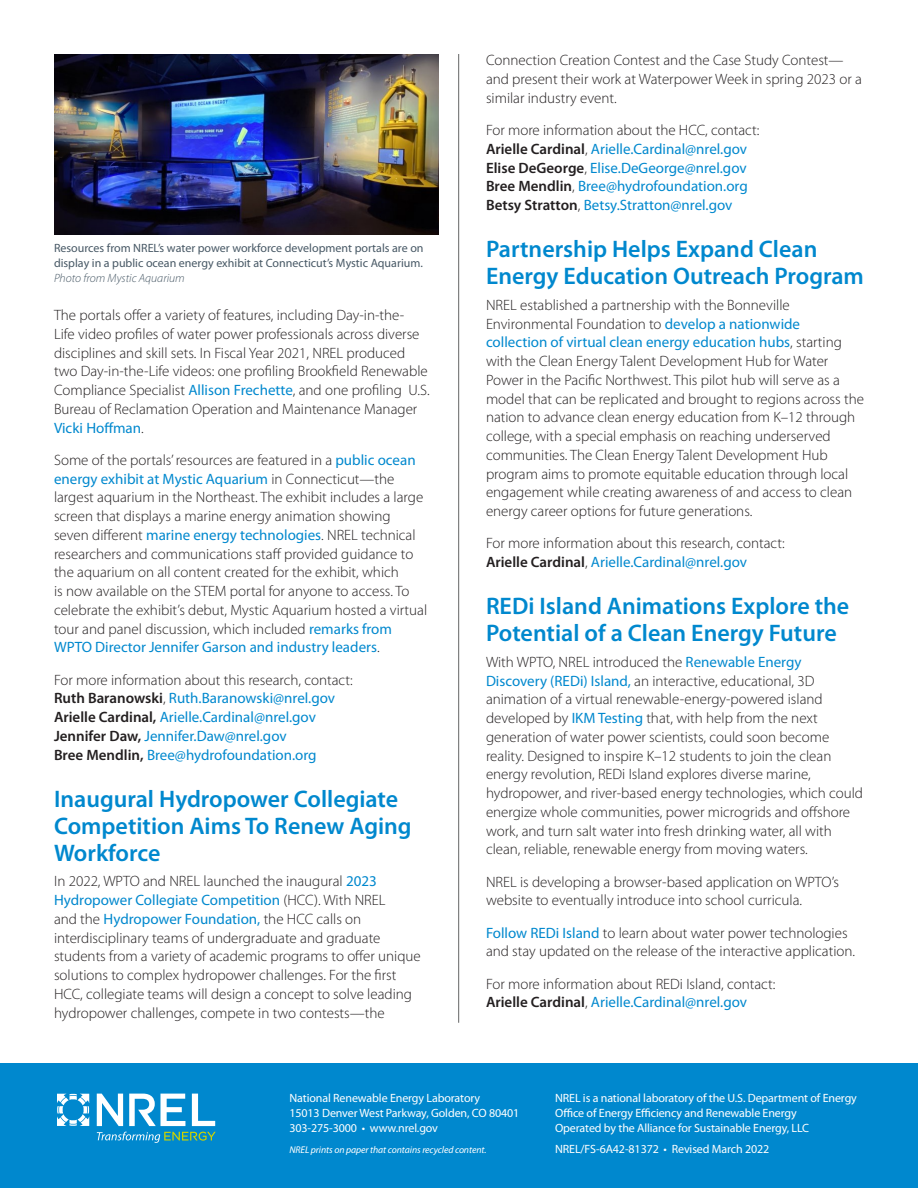
<style>
.page{position:relative;width:918px;height:1188px;background:#fff}
.page>*{position:absolute;margin:0;border:0;box-sizing:border-box;transform-origin:0 0}
.t1{font:600 24px/27px "Myriad Pro";color:#0088ce}
.Body_L1{font:300 15px/18.8px "Myriad Pro";color:#231f20}
.Body_L1-2{font:15px/18.8px "Myriad Pro";color:#0088ce}
.Boilerplate{font:12px/15px "Myriad Pro";letter-spacing:-.01em;color:#fff}
.Image_Caption{font:12px/15px "Myriad Pro";color:#475865;text-align:justify}
.Recycled_Content{font:italic 9.75px "Myriad Pro";letter-spacing:-.01em;color:#fff}
.s1{font-weight:300;font-style:italic}
.s2{font-weight:400;color:#0088ce}
.s3{font-weight:300;color:#231f20}
.s4{font-weight:600;color:#231f20}
.s5{font-weight:600}
</style>
<div class="page">
<div style="left:0;top:1063px;width:918px;height:125px;background:#0088ce"></div>
<svg style="left:57px;top:1094px;width:32px;height:32px"></svg>
<svg style="left:97px;top:1094px;width:26px;height:32px"></svg>
<svg style="left:129px;top:1094px;width:56px;height:32px"></svg>
<svg style="left:192px;top:1094px;width:23px;height:32px"></svg>
<svg style="left:97px;top:1132px;width:119px;height:11px"></svg>
<img style="left:54px;top:54px;width:385px;height:181px">
<hr style="left:458px;top:54px;width:1px;height:969px;background:#656666">
<p class="Image_Caption" style="left:54px;top:240px;width:371px">Resources from NREL’s water power workforce development portals are on display in a public ocean energy exhibit at Connecticut’s Mystic Aquarium.<br><span class="s1">Photo from Mystic Aquarium</span></p>
<p class="Body_L1" style="left:54px;top:306px;width:377px">The portals offer a variety of features, including Day-in-the-<br>Life video profiles of water power professionals across diverse disciplines and skill sets. In Fiscal Year 2021, NREL produced two Day-in-the-Life videos: one profiling Brookfield Renewable Compliance Specialist <span class="s2">Allison Frechette</span>, and one profiling U.S.<br>Bureau of Reclamation Operation and Maintenance Manager <span class="s2">Vicki Hoffman</span>.</p>
<p class="Body_L1" style="left:54px;top:450px;width:375px">Some of the portals’ resources are featured in a <span class="s2">public ocean energy exhibit at Mystic Aquarium</span> in Connecticut—the largest aquarium in the Northeast. The exhibit includes a large screen that displays a marine energy animation showing seven different <span class="s2">marine energy technologies</span>. NREL technical researchers and communications staff provided guidance to the aquarium on all content created for the exhibit, which<br>is now available on the STEM portal for anyone to access. To celebrate the exhibit’s debut, Mystic Aquarium hosted a virtual tour and panel discussion, which included <span class="s2">remarks from WPTO Director Jennifer Garson and industry leaders</span>.</p>
<p class="Body_L1-2" style="left:54px;top:670px;width:300px"><span class="s3">For more information about this research, contact:<br></span><span class="s4">Ruth Baranowski</span><span class="s3">,</span> Ruth.Baranowski@nrel.gov <span class="s4">Arielle Cardinal,</span> Arielle.Cardinal@nrel.gov <span class="s4">Jennifer Daw,</span> Jennifer.Daw@nrel.gov<br><span class="s4">Bree Mendlin,</span> Bree@hydrofoundation.org</p>
<h1 class="t1" style="left:54px;top:785px;width:359px">Inaugural Hydropower Collegiate<br>Competition Aims To Renew Aging<br>Workforce</h1>
<p class="Body_L1" style="left:54px;top:872px;width:368px">In 2022, WPTO and NREL launched the inaugural <span class="s2">2023<br>Hydropower Collegiate Competition</span> (HCC). With NREL<br>and the <span class="s2">Hydropower Foundation,</span> the HCC calls on interdisciplinary teams of undergraduate and graduate students from a variety of academic programs to offer unique solutions to complex hydropower challenges. For the first HCC, collegiate teams will design a concept to solve leading hydropower challenges, compete in two contests—the</p>
<p class="Body_L1" style="left:486px;top:51px;width:377px">Connection Creation Contest and the Case Study Contest— and present their work at Waterpower Week in spring 2023 or a similar industry event.</p>
<p class="Body_L1-2" style="left:486px;top:120px;width:275px"><span class="s3">For more information about the HCC, contact:<br></span><span class="s4">Arielle Cardinal</span><span class="s3">,</span> Arielle.Cardinal@nrel.gov <span class="s4">Elise DeGeorge</span><span class="s3">,</span> Elise.DeGeorge@nrel.gov <span class="s4">Bree Mendlin</span><span class="s3">,</span> Bree@hydrofoundation.org <span class="s4">Betsy Stratton</span><span class="s3">,</span> Betsy.Stratton@nrel.gov</p>
<h1 class="t1" style="left:486px;top:235px;width:379px">Partnership Helps Expand Clean<br>Energy Education Outreach Program</h1>
<p class="Body_L1" style="left:486px;top:295px;width:380px">NREL established a partnership with the Bonneville Environmental Foundation to <span class="s2">develop a nationwide collection of virtual clean energy education hubs</span>, starting with the Clean Energy Talent Development Hub for Water Power in the Pacific Northwest. This pilot hub will serve as a model that can be replicated and brought to regions across the nation to advance clean energy education from K–12 through college, with a special emphasis on reaching underserved communities. The Clean Energy Talent Development Hub program aims to promote equitable education through local engagement while creating awareness of and access to clean energy career options for future generations.</p>
<p class="Body_L1" style="left:486px;top:534px;width:300px">For more information about this research, contact:<br><span class="s5">Arielle Cardinal</span>, <span class="s2">Arielle.Cardinal@nrel.gov</span></p>
<h1 class="t1" style="left:486px;top:592px;width:365px">REDi Island Animations Explore the<br>Potential of a Clean Energy Future</h1>
<p class="Body_L1" style="left:486px;top:652px;width:379px">With WPTO, NREL introduced the <span class="s2">Renewable Energy Discovery (REDi) Island,</span> an interactive, educational, 3D animation of a virtual renewable-energy-powered island developed by <span class="s2">IKM Testing</span> that, with help from the next generation of water power scientists, could soon become reality. Designed to inspire K–12 students to join the clean energy revolution, REDi Island explores diverse marine, hydropower, and river-based energy technologies, which could energize whole communities, power microgrids and offshore work, and turn salt water into fresh drinking water, all with clean, reliable, renewable energy from moving waters.</p>
<p class="Body_L1" style="left:486px;top:872px;width:355px">NREL is developing a browser-based application on WPTO’s website to eventually introduce into school curricula.</p>
<p class="Body_L1" style="left:486px;top:923px;width:371px"><span class="s2">Follow REDi Island</span> to learn about water power technologies and stay updated on the release of the interactive application.</p>
<p class="Body_L1" style="left:486px;top:974px;width:291px">For more information about REDi Island, contact:<br><span class="s5">Arielle Cardinal</span>, <span class="s2">Arielle.Cardinal@nrel.gov</span></p>
<p class="Boilerplate" style="left:290px;top:1090px;width:231px">National Renewable Energy Laboratory<br>15013 Denver West Parkway, Golden, CO 80401<br>303-275-3000 • www.nrel.gov</p>
<p class="Recycled_Content" style="left:290px;top:1143px;width:198px">NREL prints on paper that contains recycled content.</p>
<p class="Boilerplate" style="left:555px;top:1090px;width:303px">NREL is a national laboratory of the U.S. Department of Energy<br>Office of Energy Efficiency and Renewable Energy<br>Operated by the Alliance for Sustainable Energy, LLC</p>
<p class="Boilerplate" style="left:555px;top:1141px;width:216px">NREL/FS-6A42-81372 • Revised March 2022</p>
</div>
